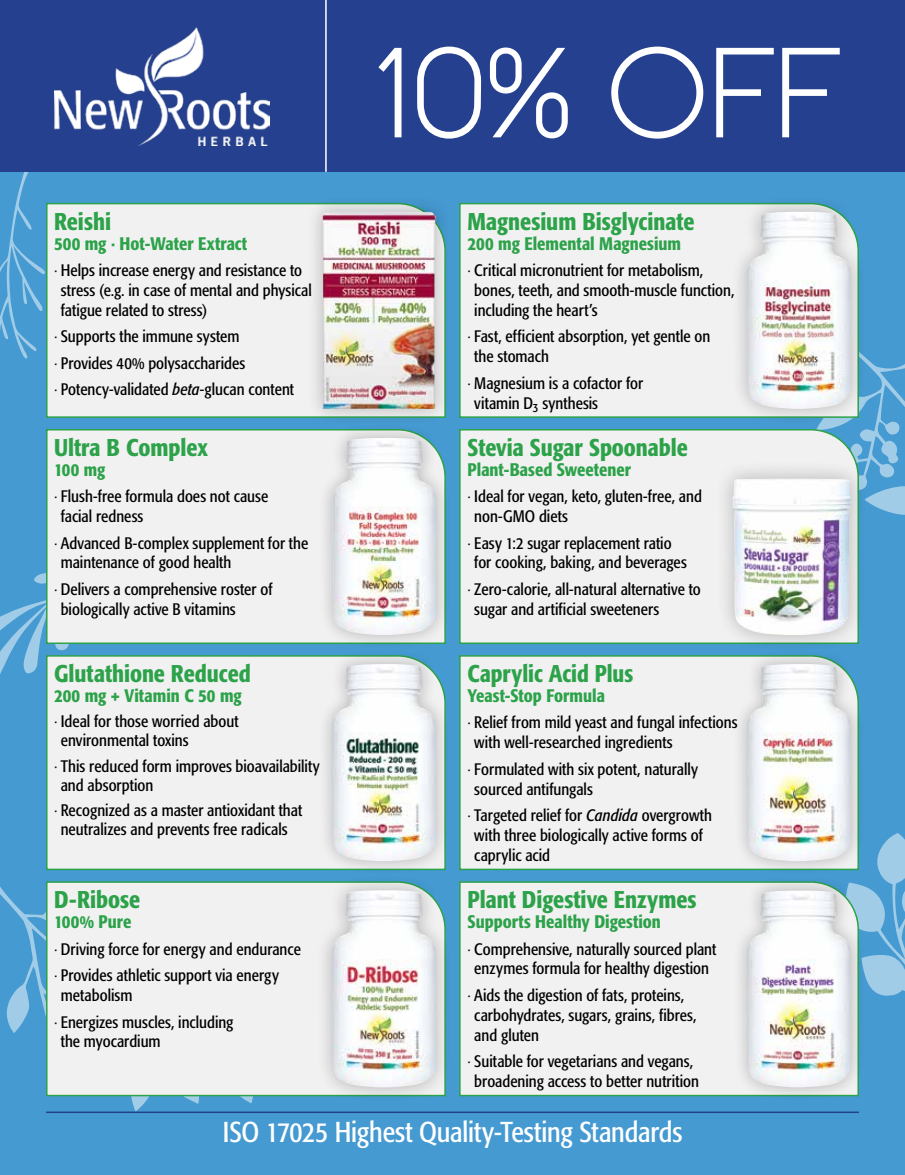
<style>
.page{position:relative;width:905px;height:1175px;background:#fff}
.page>*{position:absolute;margin:0;border:0;box-sizing:border-box;transform-origin:0 0}
.t1{font:127.8px "Money Penny Sans";color:#fff}
.t2{font:condensed 28.5px "Formata";letter-spacing:-.005em;color:#fff}
.t3{font:500 condensed 24px "Formata";color:#2ca249}
.t4{font:500 condensed 18px "Formata";color:#2ca249}
.t5{font:condensed 16.5px/19.8px "Formata";color:#000}
.s1{font-weight:300;font-stretch:normal}
.s2{font-style:italic}
</style>
<div class="page">
<div style="left:0;top:0;width:904px;height:1174px;background:#459ad1"></div>
<svg style="left:0;top:573px;width:69px;height:101px"></svg>
<svg style="left:866px;top:833px;width:38px;height:163px"></svg>
<svg style="left:0;top:172px;width:45px;height:187px"></svg>
<svg style="left:6px;top:912px;width:247px;height:199px"></svg>
<svg style="left:0;top:887px;width:22px;height:25px"></svg>
<svg style="left:6px;top:1091px;width:99px;height:20px"></svg>
<svg style="left:817px;top:359px;width:87px;height:156px"></svg>
<div style="left:46px;top:202px;width:260px;height:216px;background:#f1f1f2"></div>
<div style="left:45px;top:429px;width:272px;height:215px;background:#f1f1f2"></div>
<div style="left:45px;top:654px;width:272px;height:217px;background:#f1f1f2"></div>
<div style="left:45px;top:881px;width:270px;height:216px;background:#f1f1f2"></div>
<div style="left:459px;top:202px;width:271px;height:216px;background:#f1f1f2"></div>
<div style="left:459px;top:428px;width:400px;height:216px;background:#f1f1f2"></div>
<div style="left:459px;top:655px;width:272px;height:216px;background:#f1f1f2"></div>
<div style="left:459px;top:881px;width:273px;height:216px;background:#f1f1f2"></div>
<hr style="left:46px;top:1111px;width:812px;height:2px;background:#25408f">
<div style="left:732px;top:875px;width:134px;height:227px;background:#000;opacity:.25"></div>
<img style="left:747px;top:890px;width:103px;height:197px">
<div style="left:317px;top:423px;width:134px;height:227px;background:#000;opacity:.25"></div>
<img style="left:332px;top:438px;width:104px;height:197px">
<div style="left:317px;top:649px;width:134px;height:227px;background:#000;opacity:.25"></div>
<img style="left:332px;top:664px;width:104px;height:197px">
<div style="left:731px;top:649px;width:134px;height:227px;background:#000;opacity:.25"></div>
<img style="left:746px;top:664px;width:104px;height:197px">
<div style="left:306px;top:195px;width:146px;height:230px;background:#000;opacity:.25"></div>
<img style="left:322px;top:212px;width:114px;height:197px">
<div style="left:315px;top:873px;width:137px;height:230px;background:#000;opacity:.25"></div>
<img style="left:332px;top:890px;width:104px;height:197px">
<div style="left:730px;top:195px;width:137px;height:230px;background:#000;opacity:.25"></div>
<img style="left:746px;top:212px;width:104px;height:197px">
<div style="left:714px;top:460px;width:154px;height:194px;background:#000;opacity:.25"></div>
<img style="left:732px;top:478px;width:119px;height:157px">
<div style="left:0;top:0;width:904px;height:172px;background:#25408f"></div>
<img style="left:54px;top:27px;width:215px;height:118px">
<hr style="left:325px;top:0;width:2px;height:172px;background:#fff">
<h3 class="t3" style="left:54px;top:207px;width:58px">Reishi</h3>
<p class="t4" style="left:54px;top:232px;width:195px">500 mg · Hot-Water Extract</p>
<p class="t5" style="left:61px;top:260px;width:253px;text-indent:-7px"><span class="s1">·</span> Helps increase energy and resistance to stress (e.g. in case of mental and physical fatigue related to stress)</p>
<p class="t5" style="left:54px;top:323px;width:241px;line-height:26.5px"><span class="s1">·</span> Supports the immune system<br><span class="s1">·</span> Provides 40% polysaccharides<br><span class="s1">·</span> Potency-validated <span class="s2">beta</span>-glucan content</p>
<h3 class="t3" style="left:54px;top:433px;width:155px">Ultra B Complex</h3>
<p class="t4" style="left:54px;top:458px;width:53px">100 mg</p>
<p class="t5" style="left:61px;top:487px;width:209px;text-indent:-7px"><span class="s1">·</span> Flush-free formula does not cause facial redness</p>
<p class="t5" style="left:61px;top:533px;width:249px;text-indent:-7px"><span class="s1">·</span> Advanced B-complex supplement for the maintenance of good health</p>
<p class="t5" style="left:61px;top:579px;width:213px;text-indent:-7px"><span class="s1">·</span> Delivers a comprehensive roster of biologically active B vitamins</p>
<h3 class="t3" style="left:54px;top:659px;width:198px">Glutathione Reduced</h3>
<p class="t4" style="left:54px;top:684px;width:189px">200 mg + Vitamin C 50 mg</p>
<p class="t5" style="left:61px;top:712px;width:179px;line-height:18.8px;text-indent:-7px"><span class="s1">·</span> Ideal for those worried about environmental toxins</p>
<p class="t5" style="left:61px;top:756px;width:260px;line-height:18.8px;text-indent:-7px"><span class="s1">·</span> This reduced form improves bioavailability and absorption</p>
<p class="t5" style="left:54px;top:801px;width:250px;line-height:18.8px;text-align:center"><span class="s1">·</span> Recognized as a master antioxidant that neutralizes and prevents free radicals</p>
<h3 class="t3" style="left:54px;top:885px;width:88px">D-Ribose</h3>
<p class="t4" style="left:54px;top:910px;width:79px">100% Pure</p>
<p class="t5" style="left:54px;top:935px;width:248px;line-height:26.5px"><span class="s1">·</span> Driving force for energy and endurance <span class="s1">·</span> Provides athletic support via energy</p>
<p class="t5" style="left:54px;top:982px;width:181px;line-height:26.5px;text-indent:7px">metabolism<br><span class="s1">·</span> Energizes muscles, including</p>
<p class="t5" style="left:61px;top:1031px;width:101px">the myocardium</p>
<h1 class="t1" style="left:372px;top:24px;width:474px">10% Off</h1>
<h3 class="t3" style="left:467px;top:207px;width:228px">Magnesium Bisglycinate</h3>
<p class="t4" style="left:467px;top:232px;width:215px">200 mg Elemental Magnesium</p>
<p class="t5" style="left:474px;top:260px;width:262px;text-indent:-7px"><span class="s1">·</span> Critical micronutrient for metabolism, bones, teeth, and smooth-muscle function, including the heart’s</p>
<p class="t5" style="left:474px;top:327px;width:237px;text-indent:-7px"><span class="s1">·</span> Fast, efficient absorption, yet gentle on the stomach</p>
<p class="t5" style="left:474px;top:373px;width:170px;text-indent:-7px"><span class="s1">·</span> Magnesium is a cofactor for vitamin D<sub>3</sub> synthesis</p>
<h3 class="t3" style="left:467px;top:433px;width:222px">Stevia Sugar Spoonable</h3>
<p class="t4" style="left:467px;top:458px;width:165px">Plant-Based Sweetener</p>
<p class="t5" style="left:474px;top:487px;width:229px;text-indent:-7px"><span class="s1">·</span> Ideal for vegan, keto, gluten-free, and non-GMO diets</p>
<p class="t5" style="left:474px;top:533px;width:214px;text-indent:-7px"><span class="s1">·</span> Easy 1:2 sugar replacement ratio for cooking, baking, and beverages</p>
<p class="t5" style="left:474px;top:579px;width:228px;text-indent:-7px"><span class="s1">·</span> Zero-calorie, all-natural alternative to sugar and artificial sweeteners</p>
<h3 class="t3" style="left:467px;top:659px;width:167px">Caprylic Acid Plus</h3>
<p class="t4" style="left:467px;top:684px;width:139px">Yeast-Stop Formula</p>
<p class="t5" style="left:474px;top:713px;width:265px;text-indent:-7px"><span class="s1">·</span> Relief from mild yeast and fungal infections with well-researched ingredients</p>
<p class="t5" style="left:474px;top:759px;width:225px;text-indent:-7px"><span class="s1">·</span> Formulated with six potent, naturally sourced antifungals</p>
<p class="t5" style="left:474px;top:805px;width:239px;text-indent:-7px"><span class="s1">·</span> Targeted relief for <span class="s2">Candida</span> overgrowth with three biologically active forms of caprylic acid</p>
<h3 class="t3" style="left:467px;top:885px;width:230px">Plant Digestive Enzymes</h3>
<p class="t4" style="left:467px;top:910px;width:195px">Supports Healthy Digestion</p>
<p class="t5" style="left:467px;top:939px;width:250px;text-align:center"><span class="s1">·</span> Comprehensive, naturally sourced plant enzymes formula for healthy digestion</p>
<p class="t5" style="left:474px;top:985px;width:224px;text-indent:-7px"><span class="s1">·</span> Aids the digestion of fats, proteins, carbohydrates, sugars, grains, fibres, and gluten</p>
<p class="t5" style="left:467px;top:1051px;width:233px;text-align:center"><span class="s1">·</span> Suitable for vegetarians and vegans, broadening access to better nutrition</p>
<h2 class="t2" style="left:223px;top:1115px;width:461px">ISO 17025 Highest Quality-Testing Standards</h2>
</div>
